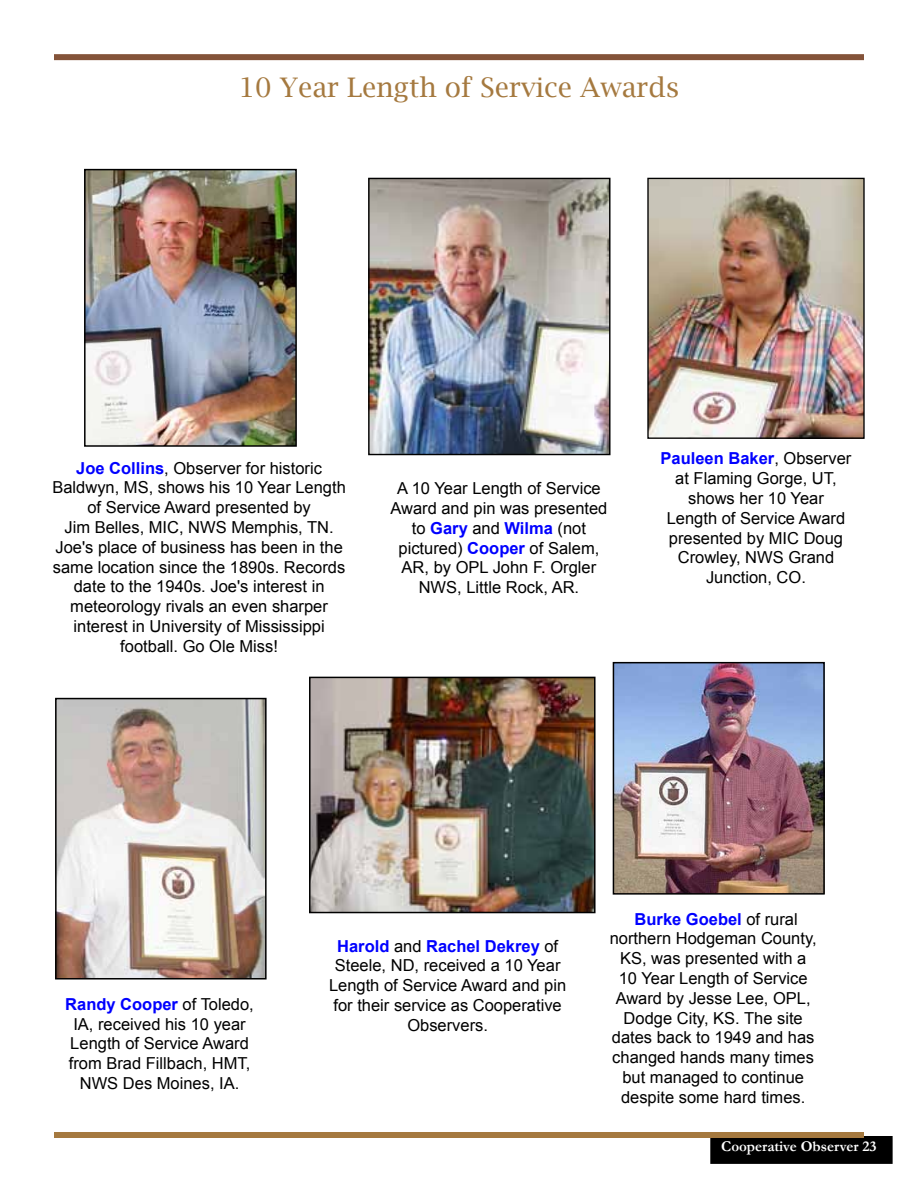
<style>
.page{position:relative;width:918px;height:1188px;background:#fff}
.page>*{position:absolute;margin:0;border:0;box-sizing:border-box;transform-origin:0 0}
.t1{font:27px "Lucida Bright";color:#a5793f}
.t2{font:16.5px/19.8px "Arial";color:#000;text-align:center}
.t3{font:700 15px "Garamond";color:#fff}
.s1{font-weight:700;color:#00f}
</style>
<div class="page">
<div style="left:711px;top:1137px;width:181px;height:26px;background:#000"></div>
<div style="left:710px;top:1136px;width:183px;height:28px;border:2px solid #000"></div>
<div style="left:54px;top:1132px;width:810px;height:6px;background:#a5793f"></div>
<div style="left:54px;top:54px;width:810px;height:6px;background:#845339"></div>
<img style="left:87px;top:172px;width:207px;height:272px">
<div style="left:84px;top:169px;width:213px;height:278px;border:2px solid #000"></div>
<img style="left:58px;top:701px;width:206px;height:276px">
<div style="left:55px;top:698px;width:212px;height:282px;border:2px solid #000"></div>
<img style="left:370px;top:180px;width:239px;height:273px">
<div style="left:368px;top:178px;width:243px;height:277px;border:1px solid #000"></div>
<img style="left:312px;top:680px;width:281px;height:230px">
<div style="left:309px;top:677px;width:287px;height:236px;border:2px solid #000"></div>
<img style="left:616px;top:665px;width:206px;height:227px">
<div style="left:613px;top:662px;width:212px;height:233px;border:2px solid #000"></div>
<img style="left:649px;top:180px;width:214px;height:257px">
<div style="left:647px;top:178px;width:218px;height:261px;border:1px solid #000"></div>
<h1 class="t1" style="left:239px;top:72px;width:442px">10 Year Length of Service Awards</h1>
<p class="t2" style="left:52px;top:458px;width:295px"><span class="s1">Joe Collins</span>, Observer for historic Baldwyn, MS, shows his 10 Year Length of Service Award presented by<br>Jim Belles, MIC, NWS Memphis, TN.<br>Joe's place of business has been in the same location since the 1890s. Records date to the 1940s. Joe's interest in meteorology rivals an even sharper interest in University of Mississippi football. Go Ole Miss!</p>
<p class="t2" style="left:390px;top:479px;width:219px">A 10 Year Length of Service<br>Award and pin was presented to <span class="s1">Gary</span> and <span class="s1">Wilma</span> (not pictured) <span class="s1">Cooper</span> of Salem,<br>AR, by OPL John F. Orgler<br>NWS, Little Rock, AR.</p>
<p class="t2" style="left:661px;top:449px;width:192px"><span class="s1">Pauleen Baker</span>, Observer at Flaming Gorge, UT, shows her 10 Year<br>Length of Service Award presented by MIC Doug<br>Crowley, NWS Grand<br>Junction, CO.</p>
<p class="t2" style="left:65px;top:994px;width:190px"><span class="s1">Randy Cooper</span> of Toledo,<br>IA, received his 10 year<br>Length of Service Award from Brad Fillbach, HMT,<br>NWS Des Moines, IA.</p>
<p class="t2" style="left:329px;top:936px;width:239px"><span class="s1">Harold</span> and <span class="s1">Rachel Dekrey</span> of<br>Steele, ND, received a 10 Year<br>Length of Service Award and pin for their service as Cooperative<br>Observers.</p>
<p class="t2" style="left:610px;top:909px;width:208px"><span class="s1">Burke Goebel</span> of rural northern Hodgeman County,<br>KS, was presented with a<br>10 Year Length of Service<br>Award by Jesse Lee, OPL,<br>Dodge City, KS. The site dates back to 1949 and has changed hands many times but managed to continue despite some hard times.</p>
<p class="t3" style="left:721px;top:1136px;width:157px">Cooperative Observer 23</p>
</div>
